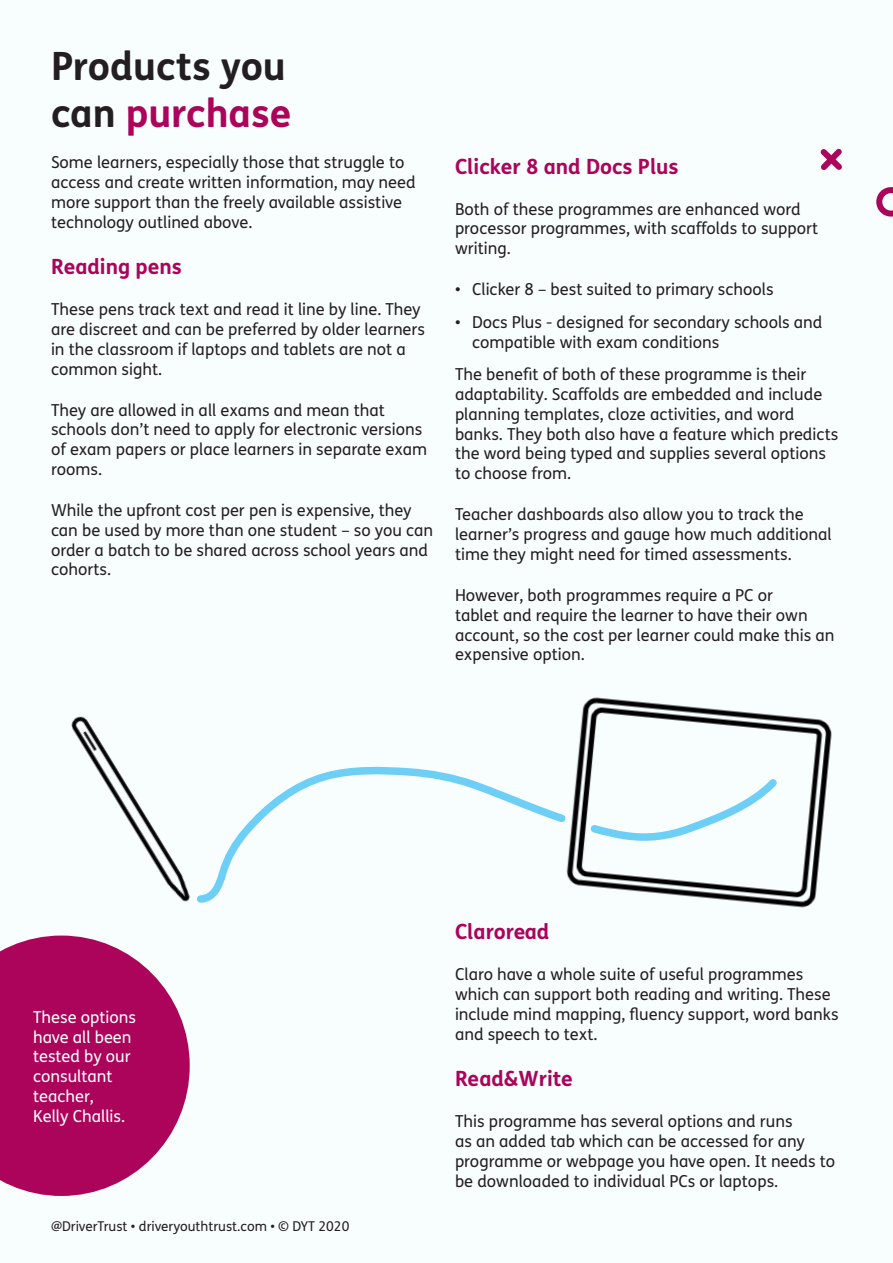
<style>
.page{position:relative;width:893px;height:1263px;background:#f8fdfe}
.page>*{position:absolute;margin:0;border:0;box-sizing:border-box;transform-origin:0 0}
.Subheading{font:700 39px/46.8px "FS Me";color:#231f20}
.Intro_paragraph{font:700 21px "FS Me";color:#ab045a}
.Body_text{font:16.5px/19.8px "FS Me";color:#231f20}
.Body_text-2{font:16.5px/19.8px "FS Me";color:#fff}
.t1{font:13.5px "FS Me";color:#231f20}
.s1{color:#ab045a}
</style>
<div class="page">
<svg style="left:0;top:1056px;width:190px;height:140px;fill:#ab045a"></svg>
<img style="left:0;top:716px;width:190px;height:340px">
<img style="left:571px;top:697px;width:261px;height:211px">
<svg style="left:197px;top:766px;width:374px;height:137px"></svg>
<svg style="left:585px;top:772px;width:199px;height:75px"></svg>
<svg style="left:876px;top:187px;width:17px;height:30px"></svg>
<svg style="left:820px;top:148px;width:22px;height:22px"></svg>
<p class="Subheading" style="left:51px;top:41px;width:242px">Products you can <span class="s1">purchase</span></p>
<p class="Body_text" style="left:51px;top:152px;width:366px">Some learners, especially those that struggle to access and create written information, may need more support than the freely available assistive technology outlined above.</p>
<p class="Intro_paragraph" style="left:51px;top:250px;width:132px">Reading pens</p>
<p class="Body_text" style="left:51px;top:299px;width:376px">These pens track text and read it line by line. They are discreet and can be preferred by older learners in the classroom if laptops and tablets are not a common sight.</p>
<p class="Body_text" style="left:51px;top:400px;width:378px">They are allowed in all exams and mean that schools don’t need to apply for electronic versions of exam papers or place learners in separate exam rooms.</p>
<p class="Body_text" style="left:51px;top:500px;width:383px">While the upfront cost per pen is expensive, they can be used by more than one student – so you can order a batch to be shared across school years and cohorts.</p>
<p class="Intro_paragraph" style="left:455px;top:150px;width:225px">Clicker 8 and Docs Plus</p>
<p class="Body_text" style="left:455px;top:199px;width:365px">Both of these programmes are enhanced word processor programmes, with scaffolds to support writing.</p>
<p class="Body_text" style="left:455px;top:279px;width:320px">• Clicker 8 – best suited to primary schools</p>
<p class="Body_text" style="left:472px;top:312px;width:352px;text-indent:-17px">• Docs Plus - designed for secondary schools and compatible with exam conditions</p>
<p class="Body_text" style="left:455px;top:364px;width:385px">The benefit of both of these programme is their adaptability. Scaffolds are embedded and include planning templates, cloze activities, and word banks. They both also have a feature which predicts the word being typed and supplies several options to choose from.</p>
<p class="Body_text" style="left:455px;top:504px;width:378px">Teacher dashboards also allow you to track the learner’s progress and gauge how much additional time they might need for timed assessments.</p>
<p class="Body_text" style="left:455px;top:585px;width:381px">However, both programmes require a PC or<br>tablet and require the learner to have their own account, so the cost per learner could make this an expensive option.</p>
<p class="Body_text-2" style="left:33px;top:1007px;width:105px">These options have all been tested by our consultant teacher,<br>Kelly Challis.</p>
<p class="t1" style="left:51px;top:1216px;width:300px">@DriverTrust • driveryouthtrust.com • © DYT 2020</p>
<p class="Intro_paragraph" style="left:455px;top:915px;width:96px">Claroread</p>
<p class="Body_text" style="left:455px;top:964px;width:385px">Claro have a whole suite of useful programmes which can support both reading and writing. These include mind mapping, fluency support, word banks and speech to text.</p>
<p class="Intro_paragraph" style="left:455px;top:1062px;width:119px">Read&amp;Write</p>
<p class="Body_text" style="left:455px;top:1111px;width:382px">This programme has several options and runs<br>as an added tab which can be accessed for any programme or webpage you have open. It needs to be downloaded to individual PCs or laptops.</p>
</div>
